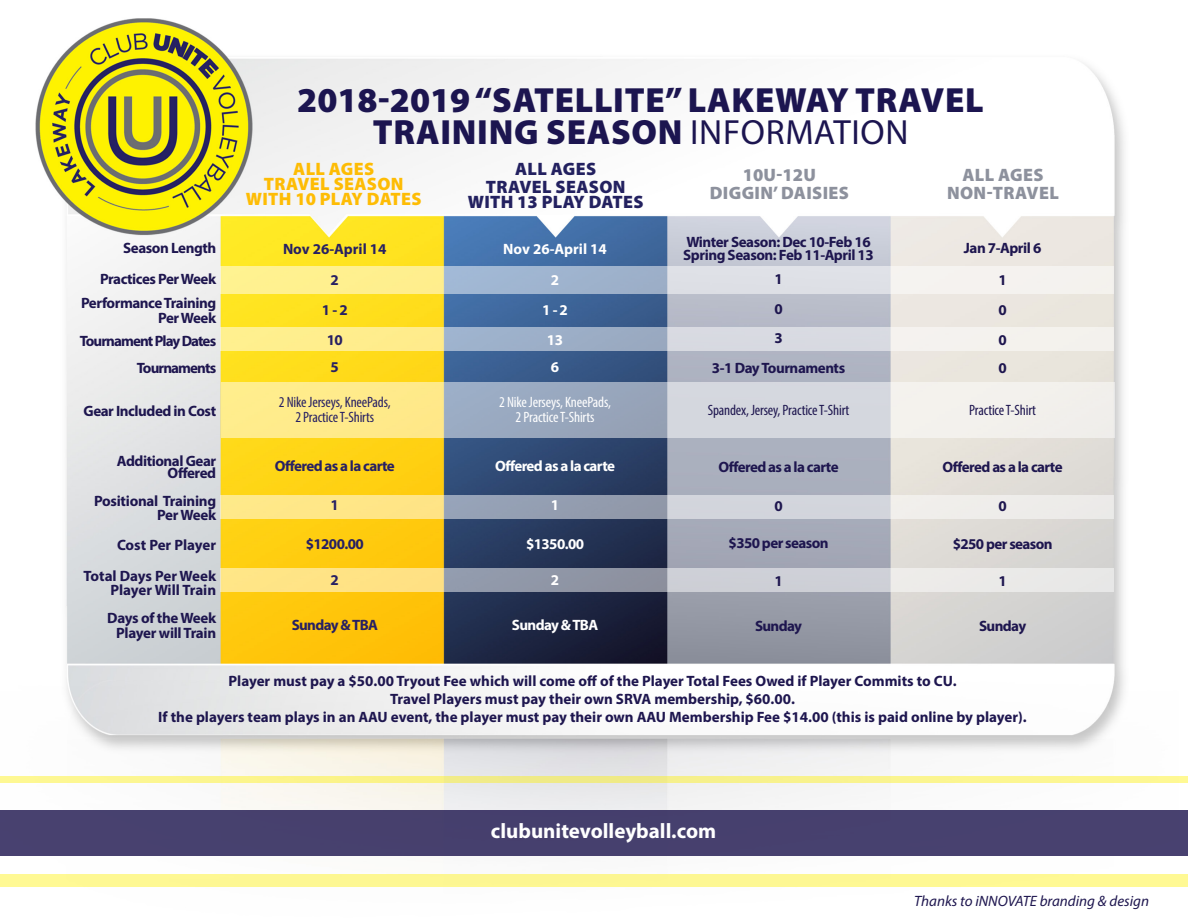
<style>
.page{position:relative;width:1188px;height:918px;background:#fff}
.page>*{position:absolute;margin:0;border:0;box-sizing:border-box;transform-origin:0 0}
.t1{font:900 35.1px "Myriad Pro";letter-spacing:.02em;color:#1c1550}
.t2{font:700 21px "Myriad Pro";color:#fff}
.t3{font:900 18px "Myriad Pro";letter-spacing:.02em;color:#8d919d}
.t4{font:900 18px "Myriad Pro";letter-spacing:.02em;color:#232160}
.t5{font:900 18px "Myriad Pro";letter-spacing:.02em;color:#febc04}
.t6{font:700 15px/13.5px "Myriad Pro";color:#1e164f;text-align:right}
.t7{font:700 15px/15px "Myriad Pro";letter-spacing:-.02em;color:#1e164f;text-align:right}
.t8{font:700 15px "Myriad Pro";letter-spacing:-.04em;color:#1e164f}
.t9{font:condensed 15px "Myriad Pro";letter-spacing:-.01em;color:#1e164f}
.t10{font:700 15px "Myriad Pro";letter-spacing:-.04em;color:#fff}
.t11{font:700 15px "Myriad Pro";letter-spacing:-.04em;color:#272063}
.t12{font:condensed 15px/15px "Myriad Pro";letter-spacing:-.01em;color:#fff;text-align:center}
.t13{font:condensed 15px/15px "Myriad Pro";letter-spacing:-.01em;color:#272063;text-align:center}
.t14{font:italic 15px "Myriad Pro";color:#1e164f}
.t15{font:700 15px "Myriad Pro";letter-spacing:-.06em;color:#1e164f}
.t16{font:700 15px "Myriad Pro";color:#fff}
.t17{font:700 15px "Myriad Pro";color:#272063}
.s1{font-weight:400}
</style>
<div class="page">
<img style="left:0;top:18px;width:1179px;height:869px">
<svg style="left:221px;top:267px;width:893px;height:27px"></svg>
<svg style="left:220px;top:327px;width:894px;height:24px;background:#d9d9c8"></svg>
<svg style="left:220px;top:495px;width:894px;height:24px;background:#d4d1bf"></svg>
<svg style="left:220px;top:569px;width:894px;height:23px;background:#d1ccba"></svg>
<svg style="left:221px;top:382px;width:893px;height:56px;background:#d7d6c4"></svg>
<div style="left:0;top:810px;width:1188px;height:46px;background:#47416e"></div>
<div style="left:0;top:777px;width:1188px;height:6px;background:#fbf48d"></div>
<div style="left:0;top:874px;width:1188px;height:12px;background:#fdf793"></div>
<p class="t7" style="left:123px;top:240px;width:94px">Season Length</p>
<p class="t7" style="left:100px;top:271px;width:118px">Practices Per Week</p>
<p class="t7" style="left:81px;top:295px;width:137px">Performance Training<br>Per Week</p>
<p class="t15" style="left:80px;top:331px;width:138px">Tournament Play Dates</p>
<p class="t15" style="left:137px;top:358px;width:81px">Tournaments</p>
<p class="t7" style="left:83px;top:403px;width:134px">Gear Included in Cost</p>
<p class="t7" style="left:117px;top:453px;width:101px">Additional Gear</p>
<p class="t7" style="left:168px;top:465px;width:50px">Offered</p>
<p class="t7" style="left:94px;top:493px;width:123px">Positional Training</p>
<p class="t7" style="left:157px;top:507px;width:61px">Per Week</p>
<p class="t6" style="left:117px;top:538px;width:101px">Cost Per Player</p>
<p class="t6" style="left:84px;top:569px;width:134px">Total Days Per Week<br>Player Will Train</p>
<p class="t7" style="left:107px;top:610px;width:110px">Days of the Week</p>
<p class="t7" style="left:116px;top:625px;width:102px">Player will Train</p>
<p class="t1" style="left:297px;top:77px;width:688px">2018-2019 “SATELLITE” LAKEWAY TRAVEL</p>
<p class="t1" style="left:373px;top:108px;width:537px">TRAINING SEASON <span class="s1">INFORMATION</span></p>
<p class="t4" style="left:515px;top:157px;width:83px">ALL AGES</p>
<p class="t4" style="left:486px;top:175px;width:141px">TRAVEL SEASON</p>
<p class="t4" style="left:468px;top:190px;width:177px">WITH 13 PLAY DATES</p>
<p class="t5" style="left:293px;top:157px;width:83px">ALL AGES</p>
<p class="t5" style="left:264px;top:172px;width:141px">TRAVEL SEASON</p>
<p class="t5" style="left:246px;top:187px;width:177px">WITH 10 PLAY DATES</p>
<p class="t3" style="left:962px;top:163px;width:83px">ALL AGES</p>
<p class="t3" style="left:947px;top:181px;width:113px">NON-TRAVEL</p>
<p class="t3" style="left:743px;top:163px;width:75px">10U-12U</p>
<p class="t3" style="left:710px;top:181px;width:141px">DIGGIN’ DAISIES</p>
<p class="t17" style="left:283px;top:239px;width:105px">Nov 26-April 14</p>
<p class="t11" style="left:331px;top:270px;width:10px">2</p>
<p class="t11" style="left:322px;top:300px;width:27px">1 - 2</p>
<p class="t11" style="left:327px;top:330px;width:18px">10</p>
<p class="t11" style="left:331px;top:357px;width:10px">5</p>
<p class="t13" style="left:279px;top:394px;width:113px">2 Nike Jerseys, KneePads,<br>2 Practice T-Shirts</p>
<p class="t11" style="left:275px;top:456px;width:122px">Offered as a la carte</p>
<p class="t11" style="left:331px;top:495px;width:10px">1</p>
<p class="t11" style="left:306px;top:534px;width:59px">$1200.00</p>
<p class="t11" style="left:331px;top:570px;width:10px">2</p>
<p class="t11" style="left:292px;top:615px;width:88px">Sunday &amp; TBA</p>
<p class="t16" style="left:503px;top:239px;width:105px">Nov 26-April 14</p>
<p class="t10" style="left:551px;top:270px;width:10px">2</p>
<p class="t10" style="left:542px;top:300px;width:27px">1 - 2</p>
<p class="t10" style="left:547px;top:330px;width:18px">13</p>
<p class="t10" style="left:551px;top:357px;width:10px">6</p>
<p class="t12" style="left:499px;top:394px;width:113px">2 Nike Jerseys, KneePads,<br>2 Practice T-Shirts</p>
<p class="t10" style="left:495px;top:456px;width:122px">Offered as a la carte</p>
<p class="t10" style="left:551px;top:495px;width:10px">1</p>
<p class="t10" style="left:526px;top:534px;width:59px">$1350.00</p>
<p class="t10" style="left:551px;top:570px;width:10px">2</p>
<p class="t10" style="left:512px;top:615px;width:88px">Sunday &amp; TBA</p>
<p class="t7" style="left:683px;top:234px;width:192px;line-height:13.5px;text-align:left">Winter Season: Dec 10-Feb 16<br>Spring Season: Feb 11-April 13</p>
<p class="t7" style="left:774px;top:271px;width:10px">1</p>
<p class="t7" style="left:774px;top:301px;width:10px">0</p>
<p class="t7" style="left:774px;top:330px;width:10px">3</p>
<p class="t7" style="left:712px;top:360px;width:135px">3-1 Day Tournaments</p>
<p class="t9" style="left:708px;top:401px;width:143px">Spandex, Jersey, Practice T-Shirt</p>
<p class="t8" style="left:719px;top:457px;width:122px">Offered as a la carte</p>
<p class="t7" style="left:774px;top:498px;width:10px">0</p>
<p class="t8" style="left:729px;top:533px;width:101px">$350 per season</p>
<p class="t7" style="left:774px;top:573px;width:10px">1</p>
<p class="t7" style="left:755px;top:618px;width:49px">Sunday</p>
<p class="t7" style="left:964px;top:240px;width:79px">Jan 7-April 6</p>
<p class="t7" style="left:999px;top:272px;width:10px">1</p>
<p class="t7" style="left:999px;top:302px;width:10px">0</p>
<p class="t7" style="left:999px;top:332px;width:10px">0</p>
<p class="t7" style="left:999px;top:360px;width:10px">0</p>
<p class="t9" style="left:969px;top:401px;width:68px">Practice T-Shirt</p>
<p class="t8" style="left:943px;top:457px;width:122px">Offered as a la carte</p>
<p class="t7" style="left:999px;top:498px;width:10px">0</p>
<p class="t8" style="left:953px;top:534px;width:101px">$250 per season</p>
<p class="t7" style="left:999px;top:573px;width:10px">1</p>
<p class="t7" style="left:979px;top:618px;width:49px">Sunday</p>
<p class="t6" style="left:228px;top:674px;width:730px">Player must pay a $50.00 Tryout Fee which will come off of the Player Total Fees Owed if Player Commits to CU.</p>
<p class="t6" style="left:390px;top:692px;width:406px">Travel Players must pay their own SRVA membership, $60.00.</p>
<p class="t6" style="left:158px;top:710px;width:870px">If the players team plays in an AAU event, the player must pay their own AAU Membership Fee $14.00 (this is paid online by player).</p>
<p class="t2" style="left:491px;top:817px;width:227px">clubunitevolleyball.com</p>
<p class="t14" style="left:914px;top:892px;width:236px">Thanks to iNNOVATE branding &amp; design</p>
</div>
